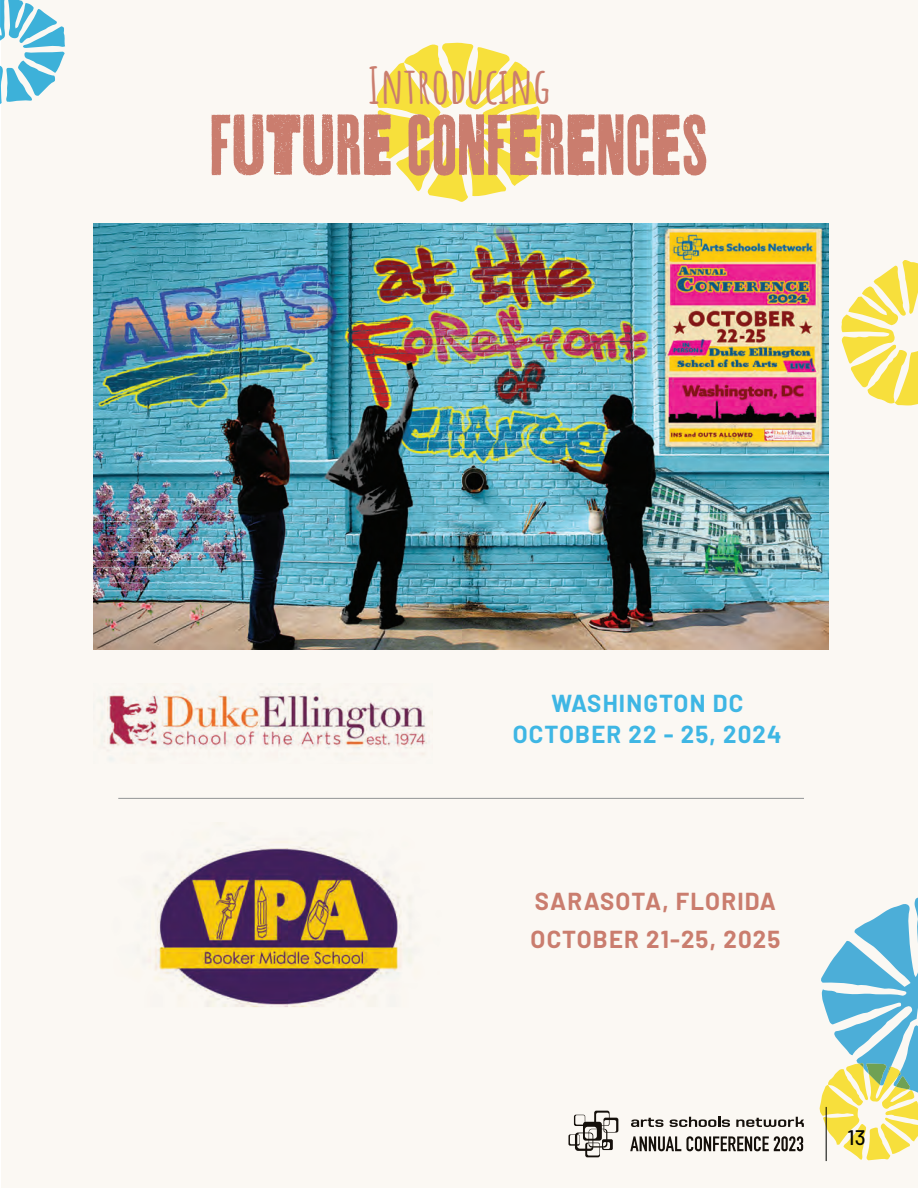
<style>
.page{position:relative;width:918px;height:1188px;background:#fff}
.page>*{position:absolute;margin:0;border:0;box-sizing:border-box;transform-origin:0 0}
.t1{font:90px "Thunderhouse Pro";letter-spacing:.01em;color:#ca7d6e}
.t2{font:700 49.5px "Amatic SC";color:#ca7d6e}
.t3{font:700 24px/37.5px "Barlow";letter-spacing:.05em;color:#ca7d6e}
.t4{font:700 24px/31.5px "Barlow";letter-spacing:.05em;color:#3eb6e4;text-align:center}
.t5{font:500 21px "Barlow";color:#040503}
</style>
<div class="page">
<div style="left:1px;top:0;width:917px;height:1188px;background:#fbf8f3"></div>
<svg style="left:819px;top:897px;width:99px;height:263px"></svg>
<hr style="left:826px;top:1107px;width:1px;height:54px;background:#040503">
<svg style="left:631px;top:1118px;width:32px;height:9px"></svg>
<svg style="left:670px;top:1117px;width:60px;height:10px"></svg>
<svg style="left:736px;top:1117px;width:68px;height:10px"></svg>
<svg style="left:569px;top:1111px;width:49px;height:46px"></svg>
<svg style="left:630px;top:1136px;width:173px;height:15px"></svg>
<svg style="left:841px;top:260px;width:77px;height:145px"></svg>
<svg style="left:0;top:0;width:65px;height:104px"></svg>
<img style="left:94px;top:224px;width:735px;height:426px">
<svg style="left:376px;top:42px;width:165px;height:160px"></svg>
<img style="left:100px;top:691px;width:327px;height:69px">
<img style="left:155px;top:842px;width:256px;height:165px">
<hr style="left:118px;top:798px;width:686px;height:1px;background:#939596">
<h2 class="t2" style="left:368px;top:48px;width:184px">Introducing</h2>
<h1 class="t1" style="left:210px;top:94px;width:499px">FUTURE CONFERENCES</h1>
<p class="t4" style="left:513px;top:687px;width:270px">WASHINGTON DC<br>OCTOBER 22 - 25, 2024</p>
<p class="t3" style="left:531px;top:883px;width:251px">SARASOTA, FLORIDA<br>OCTOBER 21-25, 2025</p>
<p class="t5" style="left:848px;top:1124px;width:20px">13</p>
</div>
